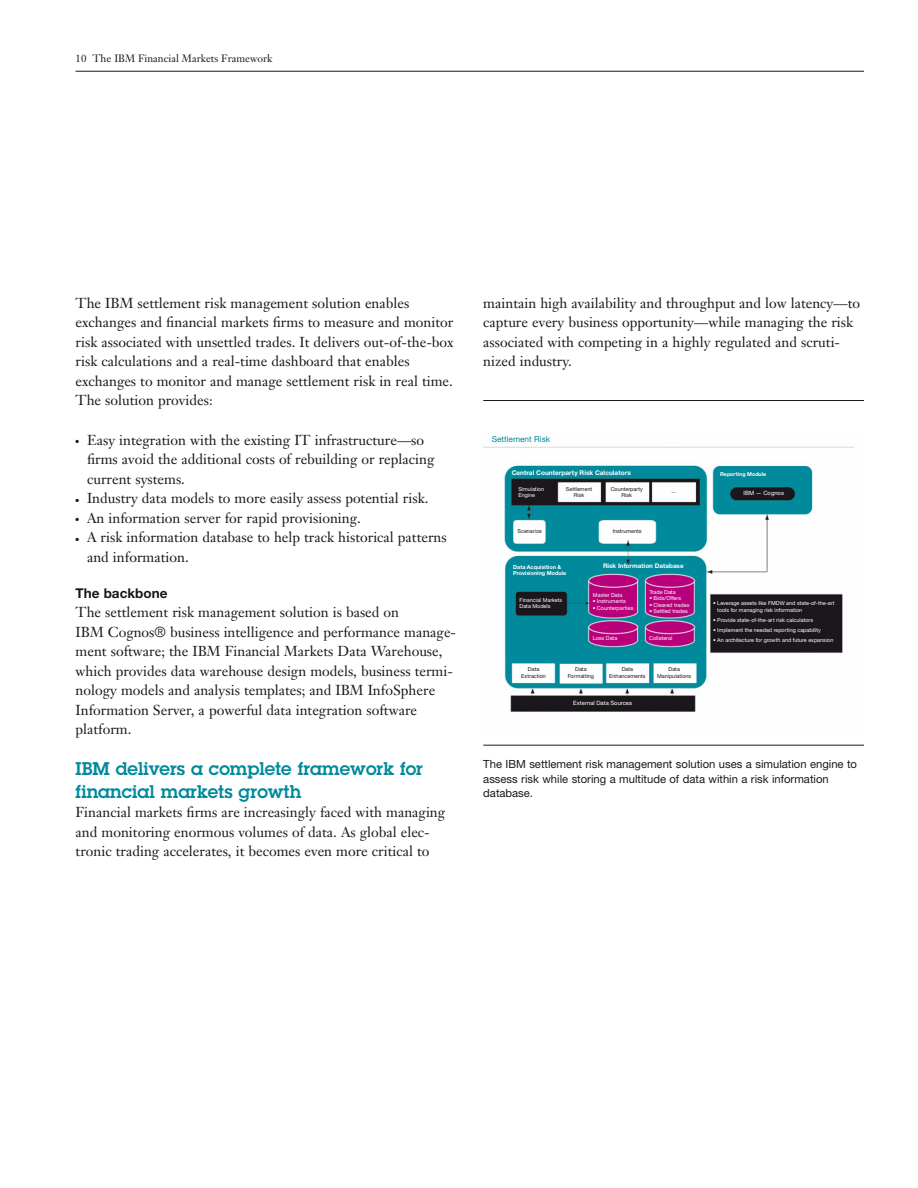
<style>
.page{position:relative;width:918px;height:1188px;background:#fff}
.page>*{position:absolute;margin:0;border:0;box-sizing:border-box;transform-origin:0 0}
.t1{font:600 18px/22.5px "Lubalin Graph Std";color:#008a9b}
.t2{font:14.25px/19.5px "Janson Text";color:#1a171c}
.t3{font:700 13.5px "Helvetica Neue";color:#1a171c}
.t4{font:11.25px/14.2px "Helvetica Neue";color:#1a171c}
.t5{font:10.5px "Janson Text";color:#1a171c}
.t6{font:8.25px "Helvetica Neue CE";color:#008a9b}
.t7{font:700 6.45px "Helvetica Neue CE";color:#fff}
.t8{font:700 6.3px "Helvetica Neue CE";color:#fff}
.t9{font:5.85px "Helvetica Neue CE";color:#fff}
.t10{font:5.4px/6.6px "Helvetica Neue CE";color:#fff}
.t11{font:5.4px/7.1px "Helvetica Neue CE";color:#1a171c;text-align:center}
.t12{font:700 5.4px "Helvetica Neue CE";color:#fff}
.s1{font-family:"Helvetica Neue";font-weight:300}
</style>
<div class="page">
<hr style="left:76px;top:71px;width:788px;height:1px;background:#1a171c">
<img style="left:483px;top:446px;width:371px;height:266px">
<hr style="left:483px;top:400px;width:381px;height:1px;background:#1a171c">
<hr style="left:483px;top:745px;width:381px;height:1px;background:#1a171c">
<p class="t5" style="left:76px;top:54px;width:198px">10 The IBM Financial Markets Framework</p>
<p class="t2" style="left:76px;top:295px;width:379px">The IBM settlement risk management solution enables exchanges and financial markets firms to measure and monitor risk associated with unsettled trades. It delivers out-of-the-box risk calculations and a real-time dashboard that enables exchanges to monitor and manage settlement risk in real time.<br>The solution provides:</p>
<p class="t2" style="left:87px;top:431px;width:349px;text-indent:-11px">● Easy integration with the existing IT infrastructure—so firms avoid the additional costs of rebuilding or replacing current systems.</p>
<p class="t2" style="left:76px;top:490px;width:354px">● Industry data models to more easily assess potential risk.</p>
<p class="t2" style="left:76px;top:509px;width:287px">● An information server for rapid provisioning.</p>
<p class="t2" style="left:87px;top:529px;width:361px;text-indent:-11px">● A risk information database to help track historical patterns and information.</p>
<h3 class="t3" style="left:76px;top:588px;width:93px">The backbone</h3>
<p class="t2" style="left:76px;top:604px;width:382px">The settlement risk management solution is based on<br>IBM Cognos<span class="s1">®</span> business intelligence and performance manage&shy;ment software; the IBM Financial Markets Data Warehouse, which provides data warehouse design models, business termi&shy;nology models and analysis templates; and IBM InfoSphere Information Server, a powerful data integration software platform.</p>
<h2 class="t1" style="left:76px;top:759px;width:349px">IBM delivers a complete framework for financial markets growth</h2>
<p class="t2" style="left:76px;top:804px;width:371px">Financial markets firms are increasingly faced with managing and monitoring enormous volumes of data. As global elec&shy;tronic trading accelerates, it becomes even more critical to</p>
<p class="t2" style="left:483px;top:295px;width:378px">maintain high availability and throughput and low latency—to capture every business opportunity—while managing the risk associated with competing in a highly regulated and scruti&shy;nized industry.</p>
<p class="t6" style="left:492px;top:436px;width:60px">Settlement Risk</p>
<p class="t7" style="left:512px;top:471px;width:121px">Central Counterparty Risk Calculators</p>
<p class="t12" style="left:720px;top:473px;width:48px">Reporting Module</p>
<p class="t11" style="left:566px;top:486px;width:28px;line-height:6.6px">Settlement<br>Risk</p>
<p class="t11" style="left:611px;top:486px;width:34px;line-height:6.6px">Counterparty<br>Risk</p>
<p class="t11" style="left:671px;top:488px;width:6px">...</p>
<p class="t10" style="left:518px;top:486px;width:27px">Simulation<br>Engine</p>
<p class="t9" style="left:744px;top:491px;width:42px">IBM — Cognos</p>
<p class="t11" style="left:518px;top:528px;width:26px">Scenarios</p>
<p class="t11" style="left:613px;top:528px;width:30px">Instruments</p>
<p class="t12" style="left:513px;top:565px;width:50px">Data Acquisition &amp;</p>
<p class="t8" style="left:603px;top:564px;width:82px">Risk Information Database</p>
<p class="t12" style="left:513px;top:571px;width:55px">Provisioning Module</p>
<p class="t10" style="left:520px;top:597px;width:44px">Financial Markets<br>Data Models</p>
<p class="t10" style="left:717px;top:600px;width:119px;text-indent:-4px">• Leverage assets like FMDW and state-of-the-art tools for managing risk information</p>
<p class="t10" style="left:713px;top:617px;width:102px">• Provide state-of-the-art risk calculators</p>
<p class="t10" style="left:713px;top:627px;width:109px">• Implement the needed reporting capability</p>
<p class="t10" style="left:713px;top:637px;width:122px">• An architecture for growth and future expansion</p>
<p class="t10" style="left:649px;top:589px;width:28px">Trade Data</p>
<p class="t10" style="left:649px;top:596px;width:33px">• Bids/Offers</p>
<p class="t10" style="left:649px;top:602px;width:42px">• Cleared trades</p>
<p class="t10" style="left:649px;top:609px;width:40px">• Settled trades</p>
<p class="t10" style="left:593px;top:592px;width:31px">Master Data</p>
<p class="t10" style="left:593px;top:598px;width:35px">• Instruments</p>
<p class="t10" style="left:593px;top:605px;width:42px">• Counterparties</p>
<p class="t10" style="left:593px;top:635px;width:26px">Loss Data</p>
<p class="t10" style="left:649px;top:635px;width:25px">Collateral</p>
<p class="t11" style="left:521px;top:666px;width:26px">Data<br>Extraction</p>
<p class="t11" style="left:568px;top:666px;width:28px">Data<br>Formatting</p>
<p class="t11" style="left:609px;top:666px;width:38px">Data<br>Enhancements</p>
<p class="t11" style="left:657px;top:666px;width:36px">Data<br>Manipulations</p>
<p class="t9" style="left:573px;top:701px;width:60px">External Data Sources</p>
<p class="t4" style="left:483px;top:758px;width:375px">The IBM settlement risk management solution uses a simulation engine to assess risk while storing a multitude of data within a risk information database.</p>
</div>
